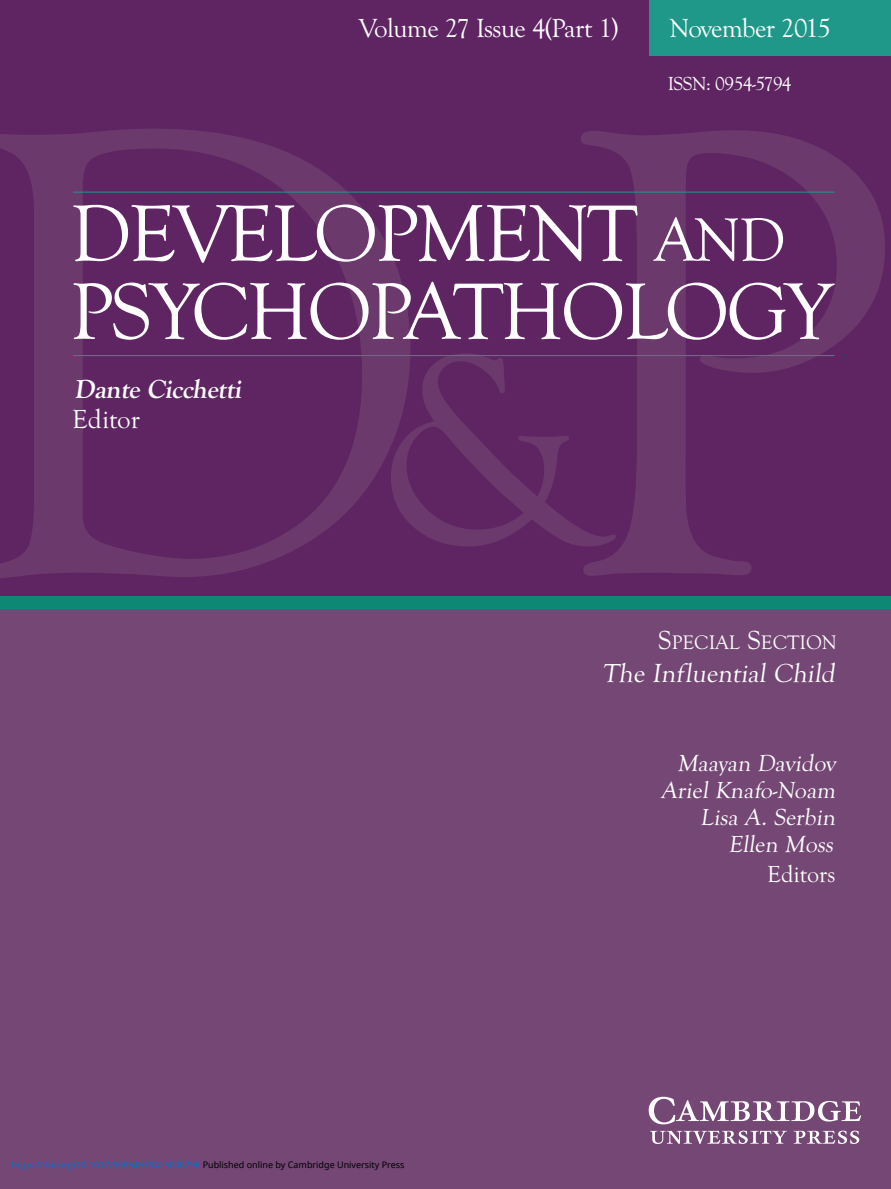
<style>
.page{position:relative;width:891px;height:1189px;background:#fff}
.page>*{position:absolute;margin:0;border:0;box-sizing:border-box;transform-origin:0 0}
.t1{font:82.5px/78px "Goudy Old Style T";letter-spacing:-.035em;color:#fff}
.t2{font:27px "Goudy Old Style T";letter-spacing:-.025em;color:#fff}
.t3{font:700 27px/30px "Goudy Old Style T";color:#fff}
.t4{font:24px/27px "Goudy Old Style T";color:#fff;text-align:right}
.t5{font:20.25px "Goudy Old Style T";color:#fff}
.t6{font:19.5px "Goudy Old Style T";letter-spacing:-.025em;color:#fff}
.t7{font:9px "Noto Sans";color:#0172cf}
.s1{font-size:63px}
.s2{font-weight:400}
.s3{font-size:27px}
.s4{color:#000}
</style>
<div class="page">
<div style="left:0;top:0;width:891px;height:596px;background:#5f2563"></div>
<div style="left:0;top:602px;width:891px;height:586px;background:#744774"></div>
<div style="left:0;top:596px;width:891px;height:12px;background:#0c8875"></div>
<svg style="left:0;top:129px;width:885px;height:449px"></svg>
<svg style="left:391px;top:353px;width:225px;height:193px"></svg>
<div style="left:649px;top:0;width:242px;height:56px;background:#1f9889"></div>
<hr style="left:73px;top:355px;width:761px;height:1px;background:#1f9889">
<hr style="left:73px;top:192px;width:761px;height:1px;background:#1f9889">
<svg style="left:649px;top:1096px;width:212px;height:28px"></svg>
<svg style="left:650px;top:1130px;width:137px;height:13px"></svg>
<svg style="left:794px;top:1130px;width:65px;height:13px"></svg>
<p class="t2" style="left:359px;top:12px;width:262px">Volume 27 Issue 4(Part 1)</p>
<p class="t2" style="left:669px;top:12px;width:163px">November 2015</p>
<p class="t6" style="left:668px;top:72px;width:126px">ISSN: 0954-5794</p>
<p class="t1" style="left:70px;top:193px;width:764px">DEVELOPMENT <span class="s1">AND<br></span>PSYCHOPATHOLOGY</p>
<p class="t3" style="left:72px;top:373px;width:171px">Dante Cicchetti<br><span class="s2">Editor</span></p>
<p class="t5" style="left:658px;top:630px;width:180px"><span class="s3">S</span>PECIAL <span class="s3">S</span>ECTION</p>
<p class="t2" style="left:602px;top:656px;width:237px">The Influential Child</p>
<p class="t7" style="left:12px;top:1157px;width:394px">https://doi.org/10.1017/S0954579415000796 <span class="s4">Published online by Cambridge University Press</span></p>
<p class="t4" style="left:661px;top:749px;width:178px">Maayan Davidov<br>Ariel Knafo-Noam<br>Lisa A. Serbin<br>Ellen Moss</p>
<p class="t4" style="left:767px;top:859px;width:70px">Editors</p>
</div>
